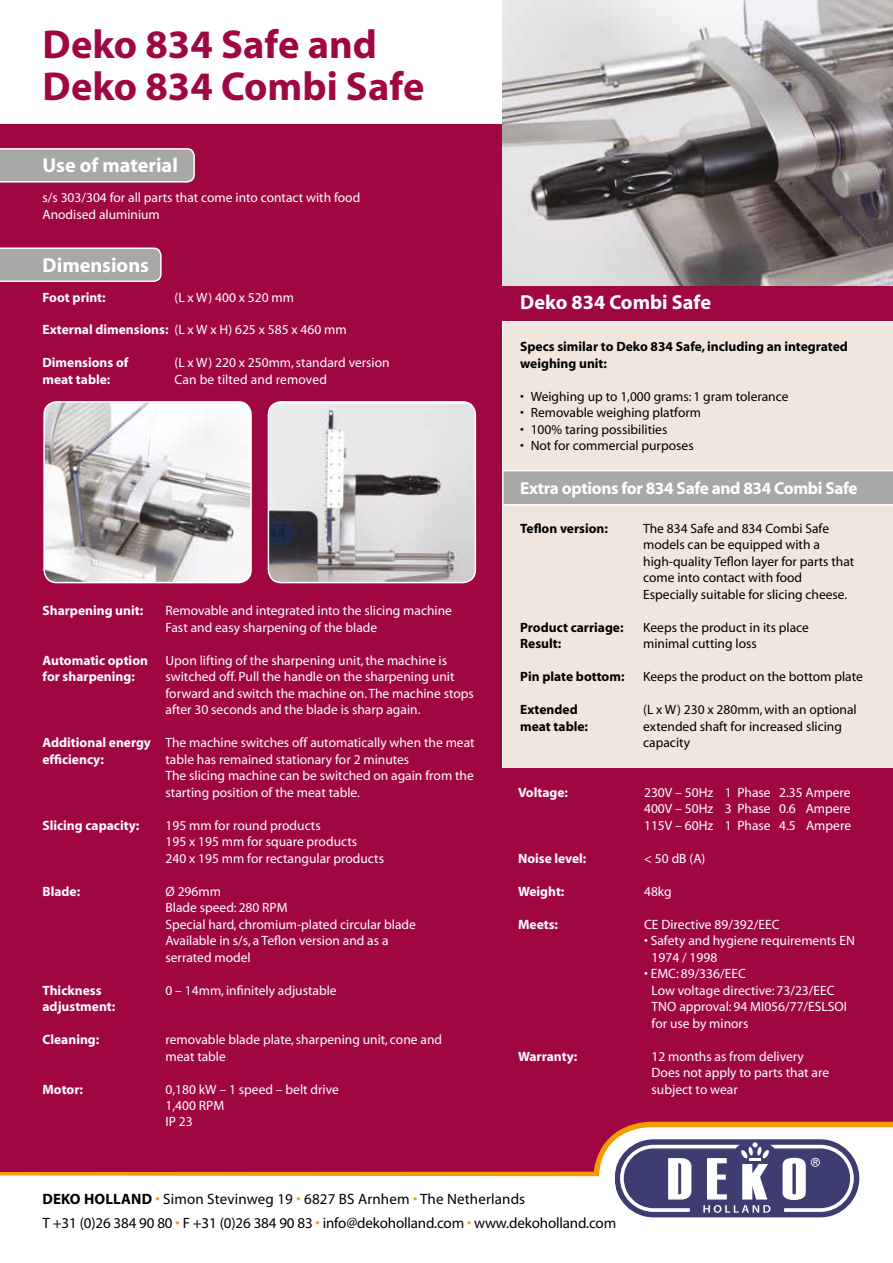
<style>
.page{position:relative;width:893px;height:1263px;background:#fff}
.page>*{position:absolute;margin:0;border:0;box-sizing:border-box;transform-origin:0 0}
.t1{font:700 40.5px/42px "Myriad";color:#a00742}
.t2{font:700 20.25px "Myriad";color:#fff}
.t3{font:700 17.25px "Myriad";letter-spacing:-.02em;color:#fff}
.t4{font:15px/24px "Myriad";letter-spacing:-.01em;color:#000}
.t5{font:13.5px/16.5px "Myriad";color:#fff}
.t6{font:13.5px/16.5px "Myriad";color:#000}
.t7{font:700 13.5px "Myriad";color:#fff}
.t8{font:700 13.5px/16.5px "Myriad";color:#000}
.s1{font-weight:700}
.s2{color:#f59c00}
</style>
<div class="page">
<div style="left:485px;top:769px;width:408px;height:118px;background:#a00742"></div>
<div style="left:0;top:125px;width:502px;height:751px;background:#a00742"></div>
<div style="left:0;top:870px;width:893px;height:304px;background:#a00742"></div>
<div style="left:503px;top:322px;width:390px;height:446px;background:#f1e6dd"></div>
<img style="left:503px;top:0;width:390px;height:285px">
<div style="left:503px;top:286px;width:390px;height:34px;background:#a00742"></div>
<svg style="left:503px;top:470px;width:390px;height:35px;background:#aeaead"></svg>
<svg style="left:0;top:1121px;width:893px;height:97px"></svg>
<div style="left:614px;top:1134px;width:262px;height:90px;border:1px solid #fff;border-radius:42px"></div>
<svg style="left:0;top:148px;width:195px;height:35px;background:#afacad"></svg>
<svg style="left:0;top:247px;width:162px;height:35px;background:#afacac"></svg>
<img style="left:46px;top:402px;width:205px;height:181px">
<div style="left:43px;top:401px;width:209px;height:182px;border:2px solid #fff;border-radius:13px"></div>
<img style="left:268px;top:404px;width:207px;height:179px">
<div style="left:268px;top:401px;width:208px;height:182px;border:2px solid #fff;border-radius:13px"></div>
<h1 class="t1" style="left:43px;top:25px;width:383px">Deko 834 Safe and<br>Deko 834 Combi Safe</h1>
<h2 class="t2" style="left:43px;top:155px;width:137px">Use of material</h2>
<p class="t5" style="left:43px;top:190px;width:319px">s/s 303/304 for all parts that come into contact with food<br>Anodised aluminium</p>
<h2 class="t2" style="left:43px;top:254px;width:108px">Dimensions</h2>
<p class="t7" style="left:43px;top:290px;width:65px">Foot print:</p>
<p class="t5" style="left:175px;top:289px;width:121px">(L x W) 400 x 520 mm</p>
<p class="t5" style="left:43px;top:322px;width:306px"><span class="s1">External dimensions:</span> (L x W x H) 625 x 585 x 460 mm</p>
<p class="t7" style="left:43px;top:356px;width:88px">Dimensions of</p>
<p class="t5" style="left:175px;top:355px;width:217px">(L x W) 220 x 250mm, standard version</p>
<p class="t7" style="left:43px;top:372px;width:69px">meat table:</p>
<p class="t5" style="left:175px;top:372px;width:154px">Can be tilted and removed</p>
<p class="t7" style="left:43px;top:603px;width:102px">Sharpening unit:</p>
<p class="t5" style="left:166px;top:603px;width:288px">Removable and integrated into the slicing machine<br>Fast and easy sharpening of the blade</p>
<p class="t7" style="left:43px;top:653px;width:107px">Automatic option</p>
<p class="t5" style="left:166px;top:652px;width:283px">Upon lifting of the sharpening unit, the machine is</p>
<p class="t7" style="left:43px;top:669px;width:94px">for sharpening:</p>
<p class="t5" style="left:166px;top:669px;width:310px">switched off. Pull the handle on the sharpening unit forward and switch the machine on. The machine stops after 30 seconds and the blade is sharp again.</p>
<p class="t5" style="left:43px;top:735px;width:434px"><span class="s1">Additional energy</span> The machine switches off automatically when the meat <span class="s1">efficiency:</span></p>
<p class="t5" style="left:166px;top:751px;width:310px">table has remained stationary for 2 minutes<br>The slicing machine can be switched on again from the starting position of the meat table.</p>
<p class="t7" style="left:43px;top:818px;width:98px">Slicing capacity:</p>
<p class="t5" style="left:166px;top:817px;width:220px">195 mm for round products<br>195 x 195 mm for square products<br>240 x 195 mm for rectangular products</p>
<p class="t7" style="left:43px;top:884px;width:39px">Blade:</p>
<p class="t5" style="left:166px;top:883px;width:252px">Ø 296mm<br>Blade speed: 280 RPM<br>Special hard, chromium-plated circular blade<br>Available in s/s, a Teflon version and as a serrated model</p>
<p class="t7" style="left:43px;top:983px;width:61px">Thickness</p>
<p class="t5" style="left:166px;top:982px;width:173px">0 – 14mm, infinitely adjustable</p>
<p class="t7" style="left:43px;top:999px;width:74px">adjustment:</p>
<p class="t7" style="left:43px;top:1032px;width:58px">Cleaning:</p>
<p class="t5" style="left:166px;top:1032px;width:278px">removable blade plate, sharpening unit, cone and meat table</p>
<p class="t7" style="left:43px;top:1082px;width:42px">Motor:</p>
<p class="t5" style="left:166px;top:1081px;width:175px">0,180 kW – 1 speed – belt drive<br>1,400 RPM<br>IP 23</p>
<h2 class="t2" style="left:520px;top:292px;width:192px">Deko 834 Combi Safe</h2>
<p class="t8" style="left:520px;top:339px;width:329px">Specs similar to Deko 834 Safe, including an integrated weighing unit:</p>
<p class="t6" style="left:520px;top:388px;width:270px">• Weighing up to 1,000 grams: 1 gram tolerance</p>
<p class="t6" style="left:520px;top:405px;width:182px">• Removable weighing platform</p>
<p class="t6" style="left:520px;top:421px;width:149px">• 100% taring possibilities</p>
<p class="t6" style="left:520px;top:438px;width:175px">• Not for commercial purposes</p>
<p class="t3" style="left:520px;top:479px;width:339px">Extra options for 834 Safe and 834 Combi Safe</p>
<p class="t8" style="left:520px;top:520px;width:89px">Teflon version:</p>
<p class="t6" style="left:643px;top:520px;width:213px">The 834 Safe and 834 Combi Safe models can be equipped with a high-quality Teflon layer for parts that come into contact with food Especially suitable for slicing cheese.</p>
<p class="t8" style="left:520px;top:619px;width:105px">Product carriage:</p>
<p class="t6" style="left:643px;top:619px;width:167px">Keeps the product in its place</p>
<p class="t8" style="left:520px;top:636px;width:43px">Result:</p>
<p class="t6" style="left:643px;top:636px;width:115px">minimal cutting loss</p>
<p class="t8" style="left:520px;top:669px;width:106px">Pin plate bottom:</p>
<p class="t6" style="left:643px;top:669px;width:221px">Keeps the product on the bottom plate</p>
<p class="t8" style="left:520px;top:702px;width:59px">Extended</p>
<p class="t6" style="left:643px;top:702px;width:215px">(L x W) 230 x 280mm, with an optional</p>
<p class="t8" style="left:520px;top:718px;width:69px">meat table:</p>
<p class="t6" style="left:643px;top:718px;width:200px">extended shaft for increased slicing capacity</p>
<p class="t7" style="left:518px;top:785px;width:51px">Voltage:</p>
<p class="t5" style="left:644px;top:784px;width:209px;text-align:justify">230V – 50Hz 1 Phase 2.35 Ampere 400V – 50Hz 3 Phase 0.6 Ampere 115V – 60Hz 1 Phase 4.5 Ampere</p>
<p class="t7" style="left:518px;top:851px;width:70px">Noise level:</p>
<p class="t5" style="left:644px;top:850px;width:63px">&lt; 50 dB (A)</p>
<p class="t7" style="left:518px;top:884px;width:48px">Weight:</p>
<p class="t5" style="left:644px;top:883px;width:29px">48kg</p>
<p class="t7" style="left:518px;top:917px;width:42px">Meets:</p>
<p class="t5" style="left:644px;top:916px;width:137px">CE Directive 89/392/EEC</p>
<p class="t5" style="left:652px;top:933px;width:205px;text-indent:-8px">• Safety and hygiene requirements EN<br>1974 / 1998</p>
<p class="t5" style="left:652px;top:966px;width:197px;text-indent:-8px">• EMC: 89/336/EEC<br>Low voltage directive: 73/23/EEC<br>TNO approval: 94 MI056/77/ESLSOI for use by minors</p>
<p class="t7" style="left:518px;top:1049px;width:61px">Warranty:</p>
<p class="t5" style="left:652px;top:1048px;width:179px">12 months as from delivery<br>Does not apply to parts that are subject to wear</p>
<p class="t4" style="left:43px;top:1188px;width:575px"><span class="s1">DEKO HOLLAND</span> <span class="s2">•</span> Simon Stevinweg 19 <span class="s2">•</span> 6827 BS Arnhem <span class="s2">•</span> The Netherlands<br>T +31 (0)26 384 90 80 <span class="s2">•</span> F +31 (0)26 384 90 83 <span class="s2">•</span> info@dekoholland.com <span class="s2">•</span> www.dekoholland.com</p>
</div>
